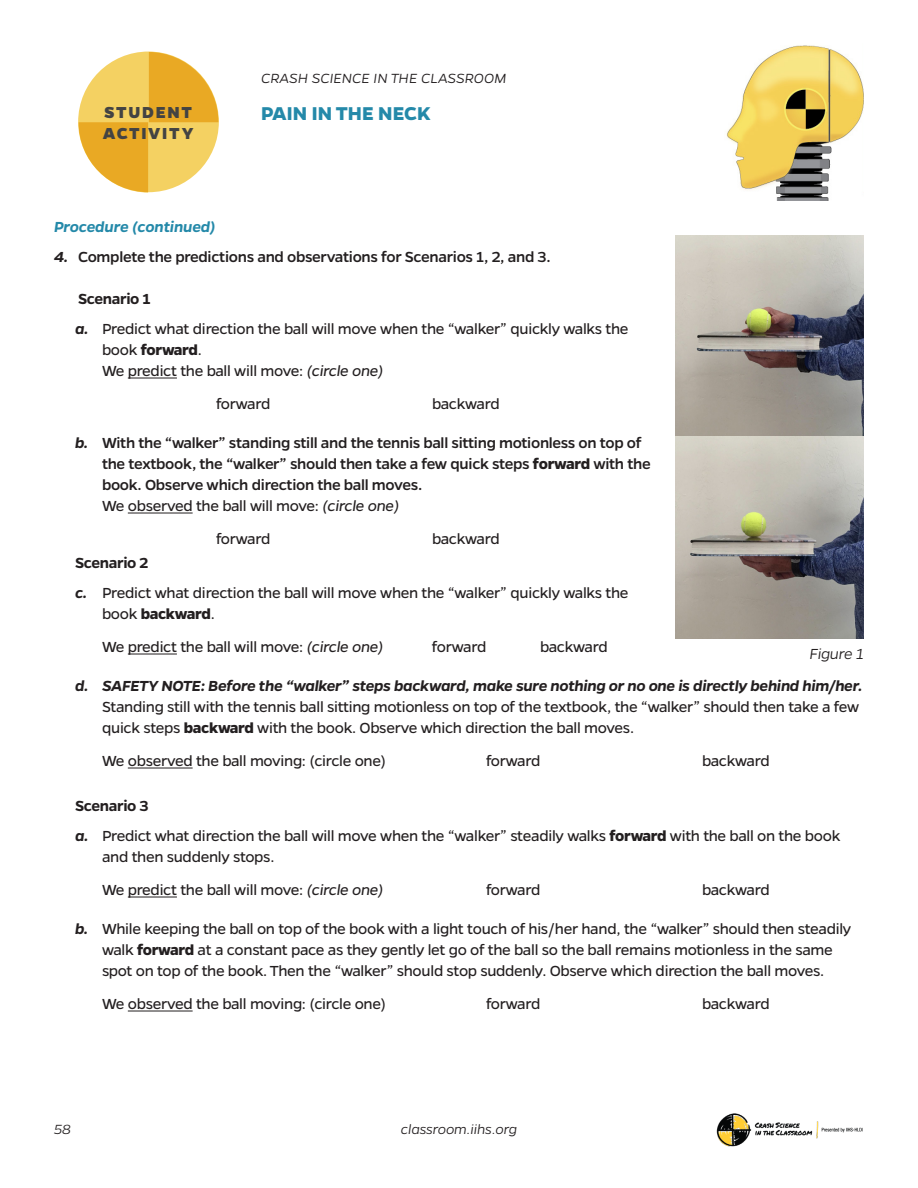
<style>
.page{position:relative;width:918px;height:1188px;background:#fff}
.page>*{position:absolute;margin:0;border:0;box-sizing:border-box;transform-origin:0 0}
.Worksheet_Title_Area{font:700 21px "Gentona";color:#2489a9}
.Section_Box_Paragrap{font:800 18px "Gentona";letter-spacing:.095em;color:#434343}
.t1{font:16.5px/21px "Gentona";letter-spacing:-.02em;color:#231f20}
.t2{font:500 16.5px/21px "Gentona";letter-spacing:-.02em;color:#231f20}
.Numbered_Body_Text{font:600 16.5px "Gentona";letter-spacing:-.02em;color:#231f20}
.Bold_Italic_Subheadi{font:italic 600 16.5px "Gentona";letter-spacing:-.01em;color:#2489a9}
.Body_Text_-_Book_Wei{font:italic 300 16.5px "Gentona";letter-spacing:-.02em;color:#231f20}
.Worksheet_Title_Area-2{font:italic 300 15px "Gentona";letter-spacing:-.005em;color:#231f20}
.s1{font-weight:600;font-style:italic}
.s2{font-weight:700}
.s3{font-style:italic}
.s4{font-weight:400}
.s5{font-weight:400;font-style:italic}
</style>
<div class="page">
<img style="left:716px;top:1113px;width:147px;height:33px">
<svg style="left:79px;top:52px;width:139px;height:141px"></svg>
<img style="left:726px;top:45px;width:138px;height:156px">
<hr style="left:128px;top:378px;width:49px;height:1px;background:#231f20">
<hr style="left:128px;top:513px;width:65px;height:1px;background:#231f20">
<hr style="left:128px;top:654px;width:49px;height:1px;background:#231f20">
<hr style="left:128px;top:768px;width:65px;height:1px;background:#231f20">
<hr style="left:128px;top:897px;width:49px;height:1px;background:#231f20">
<hr style="left:128px;top:1011px;width:65px;height:1px;background:#231f20">
<img style="left:675px;top:235px;width:189px;height:403px">
<p class="Worksheet_Title_Area-2" style="left:261px;top:70px;width:247px">CRASH SCIENCE IN THE CLASSROOM</p>
<p class="Section_Box_Paragrap" style="left:104px;top:102px;width:89px">STUDENT</p>
<p class="Worksheet_Title_Area" style="left:261px;top:101px;width:171px">PAIN IN THE NECK</p>
<p class="Section_Box_Paragrap" style="left:103px;top:123px;width:92px">ACTIVITY</p>
<p class="Bold_Italic_Subheadi" style="left:54px;top:218px;width:163px">Procedure (continued)</p>
<p class="t2" style="left:54px;top:247px;width:498px"><span class="s1">4.</span> Complete the predictions and observations for Scenarios 1, 2, and 3.</p>
<p class="Numbered_Body_Text" style="left:78px;top:290px;width:74px">Scenario 1</p>
<p class="t1" style="left:102px;top:319px;width:528px;text-indent:-27px"><span class="s1">a.</span> Predict what direction the ball will move when the “walker” quickly walks the book <span class="s2">forward</span>.<br>We predict the ball will move: <span class="s3">(circle one)</span></p>
<p class="t1" style="left:216px;top:394px;width:56px">forward</p>
<p class="t1" style="left:432px;top:394px;width:69px">backward</p>
<p class="t2" style="left:102px;top:433px;width:550px;text-indent:-27px"><span class="s1">b.</span> With the “walker” standing still and the tennis ball sitting motionless on top of the textbook, the “walker” should then take a few quick steps <span class="s2">forward</span> with the book. Observe which direction the ball moves.<br><span class="s4">We observed the ball will move:</span> <span class="s5">(circle one)</span></p>
<p class="t1" style="left:216px;top:529px;width:56px">forward</p>
<p class="t1" style="left:432px;top:529px;width:69px">backward</p>
<p class="Numbered_Body_Text" style="left:75px;top:554px;width:75px">Scenario 2</p>
<p class="t1" style="left:102px;top:583px;width:528px;text-indent:-27px"><span class="s1">c.</span> Predict what direction the ball will move when the “walker” quickly walks the book <span class="s2">backward</span>.</p>
<p class="t1" style="left:102px;top:637px;width:283px">We predict the ball will move: <span class="s3">(circle one)</span></p>
<p class="t1" style="left:432px;top:637px;width:56px">forward</p>
<p class="t1" style="left:540px;top:637px;width:69px">backward</p>
<p class="t1" style="left:102px;top:676px;width:762px;text-indent:-27px"><span class="s1">d. SAFETY NOTE: Before the “walker” steps backward, make sure nothing or no one is directly behind him/her.<br></span>Standing still with the tennis ball sitting motionless on top of the textbook, the “walker” should then take a few quick steps <span class="s2">backward</span> with the book. Observe which direction the ball moves.</p>
<p class="t1" style="left:102px;top:751px;width:286px">We observed the ball moving: (circle one)</p>
<p class="t1" style="left:486px;top:751px;width:56px">forward</p>
<p class="t1" style="left:702px;top:751px;width:69px">backward</p>
<p class="Numbered_Body_Text" style="left:75px;top:797px;width:75px">Scenario 3</p>
<p class="t1" style="left:102px;top:826px;width:740px;text-indent:-27px"><span class="s1">a.</span> Predict what direction the ball will move when the “walker” steadily walks <span class="s2">forward</span> with the ball on the book and then suddenly stops.</p>
<p class="t1" style="left:102px;top:880px;width:283px">We predict the ball will move: <span class="s3">(circle one)</span></p>
<p class="t1" style="left:486px;top:880px;width:56px">forward</p>
<p class="t1" style="left:702px;top:880px;width:69px">backward</p>
<p class="t1" style="left:75px;top:919px;width:778px;text-align:center"><span class="s1">b.</span> While keeping the ball on top of the book with a light touch of his/her hand, the “walker” should then steadily walk <span class="s2">forward</span> at a constant pace as they gently let go of the ball so the ball remains motionless in the same<br>spot on top of the book. Then the “walker” should stop suddenly. Observe which direction the ball moves.</p>
<p class="t1" style="left:102px;top:994px;width:286px">We observed the ball moving: (circle one)</p>
<p class="t1" style="left:486px;top:994px;width:56px">forward</p>
<p class="t1" style="left:702px;top:994px;width:69px">backward</p>
<p class="Body_Text_-_Book_Wei" style="left:810px;top:645px;width:56px">Figure 1</p>
<p class="Worksheet_Title_Area-2" style="left:54px;top:1121px;width:18px">58</p>
<p class="Worksheet_Title_Area-2" style="left:401px;top:1121px;width:118px">classroom.iihs.org</p>
</div>
